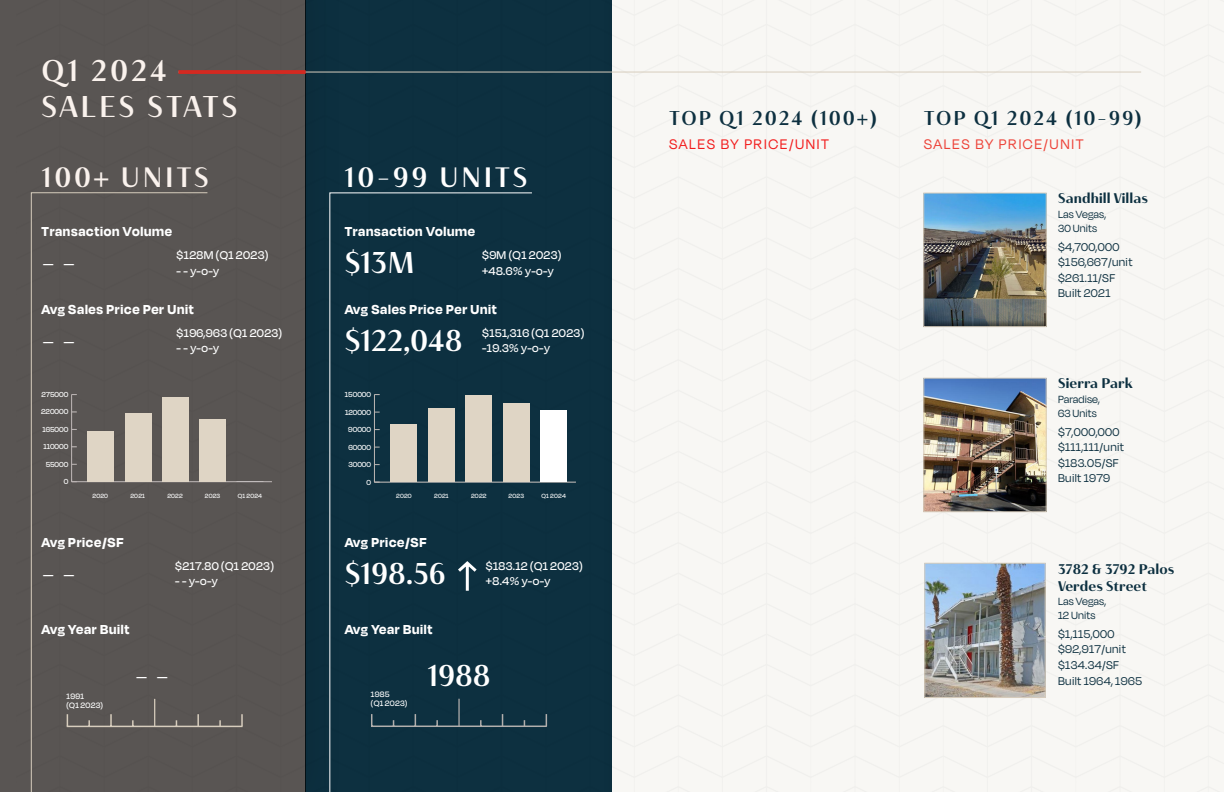
<style>
.page{position:relative;width:1224px;height:792px;background:#fff}
.page>*{position:absolute;margin:0;border:0;box-sizing:border-box;transform-origin:0 0}
.t1{font:30px "Haboro Contrast Nor Med";color:#fff}
.t2{font:30px/36px "Haboro Contrast Nor Med";letter-spacing:.1em;color:#faf2ed}
.t3{font:28px "Haboro Contrast Nor Med";letter-spacing:.1em;color:#fff}
.t4{font:28px "Haboro Contrast Nor Med";letter-spacing:.1em;color:#faf2ed}
.t5{font:20px "Haboro Contrast Nor Med";letter-spacing:.1em;color:#0d3040}
.t6{font:16px "Degular Display";letter-spacing:.1em;color:#f21c1c}
.t7{font:16px "Degular Display";letter-spacing:.1em;color:#ed4238}
.t8{font:700 15px "Degular Display";letter-spacing:.05em;color:#fff}
.t9{font:14px/16.8px "Haboro Contrast Nor Bol";letter-spacing:.01em;color:#0d3040}
.t10{font:500 13px/15.6px "Degular Display";letter-spacing:.03em;color:#fff}
.t11{font:13px/15.6px "Degular Display";letter-spacing:.03em;color:#0d3040}
.t12{font:12px/14.4px "Degular Display";letter-spacing:.01em;color:#0d3040}
.t13{font:500 9px/9px "Degular Display";letter-spacing:.03em;color:#fff}
.t14{font:500 8.4px "Degular Display";color:#fff}
.t15{font:500 7px "Degular Display";letter-spacing:.03em;color:#fff}
</style>
<div class="page">
<div style="left:306px;top:0;width:306px;height:792px;background:#0d3040"></div>
<div style="left:0;top:0;width:306px;height:792px;background:#595553"></div>
<svg style="left:31px;top:192px;width:177px;height:600px"></svg>
<svg style="left:329px;top:192px;width:204px;height:600px"></svg>
<hr style="left:67px;top:726px;width:176px;height:1px;background:#d7cdbd">
<svg style="left:67px;top:714px;width:1px;height:12px"></svg>
<svg style="left:88px;top:720px;width:2px;height:6px"></svg>
<svg style="left:110px;top:714px;width:2px;height:12px"></svg>
<svg style="left:132px;top:720px;width:2px;height:6px"></svg>
<svg style="left:154px;top:699px;width:1px;height:27px"></svg>
<svg style="left:197px;top:714px;width:2px;height:12px"></svg>
<svg style="left:219px;top:720px;width:2px;height:6px"></svg>
<svg style="left:241px;top:714px;width:2px;height:12px"></svg>
<hr style="left:371px;top:726px;width:176px;height:1px;background:#b2afad">
<svg style="left:371px;top:714px;width:1px;height:12px"></svg>
<svg style="left:415px;top:714px;width:1px;height:12px"></svg>
<svg style="left:436px;top:720px;width:2px;height:6px"></svg>
<svg style="left:480px;top:720px;width:2px;height:6px"></svg>
<hr style="left:458px;top:699px;width:2px;height:27px;background:#b2afad">
<svg style="left:502px;top:714px;width:1px;height:12px"></svg>
<svg style="left:546px;top:714px;width:1px;height:12px"></svg>
<div style="left:612px;top:0;width:612px;height:792px;background:#f8f7f4"></div>
<img style="left:925px;top:195px;width:120px;height:130px">
<div style="left:923px;top:193px;width:124px;height:134px;border:1px solid #d7cdbd"></div>
<img style="left:925px;top:380px;width:120px;height:130px">
<div style="left:923px;top:378px;width:124px;height:134px;border:1px solid #d7cdbd"></div>
<img style="left:926px;top:565px;width:118px;height:131px">
<div style="left:924px;top:563px;width:122px;height:135px;border:1px solid #d7cdbd"></div>
<hr style="left:178px;top:72px;width:963px;height:1px;background:#d7cdbd">
<hr style="left:178px;top:70px;width:128px;height:4px;background:#cc2b23">
<hr style="left:72px;top:481px;width:200px;height:1px;background:#bdb6b5">
<hr style="left:71px;top:395px;width:1px;height:87px;background:#bdb6b5">
<div style="left:200px;top:419px;width:26px;height:63px;background:#dfd5c5"></div>
<div style="left:162px;top:397px;width:26px;height:85px;background:#dfd5c5"></div>
<div style="left:125px;top:413px;width:26px;height:69px;background:#dfd5c5"></div>
<div style="left:88px;top:432px;width:26px;height:50px;background:#dfd5c5"></div>
<hr style="left:374px;top:482px;width:202px;height:1px;background:#bcb7b4">
<hr style="left:374px;top:395px;width:1px;height:87px;background:#bcb7b4">
<svg style="left:374px;top:480px;width:6px;height:3px"></svg>
<div style="left:540px;top:411px;width:27px;height:71px;background:#fff"></div>
<div style="left:503px;top:404px;width:26px;height:78px;background:#dfd5c5"></div>
<div style="left:465px;top:395px;width:27px;height:87px;background:#dfd5c5"></div>
<div style="left:428px;top:408px;width:26px;height:74px;background:#dfd5c5"></div>
<div style="left:390px;top:425px;width:27px;height:57px;background:#dfd5c5"></div>
<svg style="left:455px;top:559px;width:25px;height:35px"></svg>
<h1 class="t2" style="left:42px;top:52px;width:197px">Q1 2024<br>SALES STATS</h1>
<h2 class="t4" style="left:42px;top:159px;width:169px">100+ UNITS</h2>
<h2 class="t3" style="left:345px;top:159px;width:184px">10-99 UNITS</h2>
<p class="t8" style="left:42px;top:223px;width:132px">Transaction Volume</p>
<p class="t8" style="left:345px;top:223px;width:132px">Transaction Volume</p>
<h1 class="t1" style="left:42px;top:244px;width:36px">- -</h1>
<p class="t10" style="left:177px;top:247px;width:93px">$128M (Q1 2023)</p>
<p class="t10" style="left:177px;top:263px;width:44px">- - y-o-y</p>
<h1 class="t1" style="left:345px;top:244px;width:72px">$13M</h1>
<p class="t10" style="left:482px;top:247px;width:81px">$9M (Q1 2023) +48.6% y-o-y</p>
<p class="t8" style="left:42px;top:301px;width:154px">Avg Sales Price Per Unit</p>
<p class="t8" style="left:345px;top:301px;width:154px">Avg Sales Price Per Unit</p>
<h1 class="t1" style="left:42px;top:322px;width:36px">- -</h1>
<p class="t10" style="left:177px;top:325px;width:107px">$196,963 (Q1 2023)</p>
<p class="t10" style="left:177px;top:340px;width:44px">- - y-o-y</p>
<h1 class="t1" style="left:345px;top:322px;width:119px">$122,048</h1>
<p class="t10" style="left:482px;top:325px;width:104px">$151,316 (Q1 2023) -19.3% y-o-y</p>
<p class="t14" style="left:42px;top:390px;width:28px">275000</p>
<p class="t14" style="left:345px;top:390px;width:28px">150000</p>
<p class="t14" style="left:41px;top:407px;width:29px">220000</p>
<p class="t14" style="left:345px;top:407px;width:28px">120000</p>
<p class="t14" style="left:42px;top:424px;width:27px">165000</p>
<p class="t14" style="left:348px;top:425px;width:24px">90000</p>
<p class="t14" style="left:43px;top:442px;width:26px">110000</p>
<p class="t14" style="left:348px;top:442px;width:24px">60000</p>
<p class="t14" style="left:46px;top:459px;width:24px">55000</p>
<p class="t14" style="left:348px;top:460px;width:24px">30000</p>
<p class="t14" style="left:64px;top:477px;width:6px">0</p>
<p class="t14" style="left:367px;top:477px;width:6px">0</p>
<p class="t15" style="left:92px;top:492px;width:17px">2020</p>
<p class="t15" style="left:130px;top:492px;width:16px">2021</p>
<p class="t15" style="left:167px;top:492px;width:17px">2022</p>
<p class="t15" style="left:205px;top:492px;width:17px">2023</p>
<p class="t15" style="left:238px;top:492px;width:26px">Q1 2024</p>
<p class="t15" style="left:396px;top:492px;width:17px">2020</p>
<p class="t15" style="left:434px;top:492px;width:16px">2021</p>
<p class="t15" style="left:471px;top:492px;width:17px">2022</p>
<p class="t15" style="left:509px;top:492px;width:17px">2023</p>
<p class="t15" style="left:542px;top:492px;width:26px">Q1 2024</p>
<p class="t8" style="left:42px;top:534px;width:84px">Avg Price/SF</p>
<h1 class="t1" style="left:42px;top:555px;width:36px">- -</h1>
<p class="t8" style="left:42px;top:620px;width:89px">Avg Year Built</p>
<p class="t10" style="left:175px;top:558px;width:100px">$217.80 (Q1 2023)</p>
<p class="t10" style="left:175px;top:573px;width:44px">- - y-o-y</p>
<p class="t13" style="left:67px;top:692px;width:38px">1991<br>(Q1 2023)</p>
<h1 class="t1" style="left:135px;top:657px;width:36px">- -</h1>
<p class="t8" style="left:345px;top:534px;width:84px">Avg Price/SF</p>
<h1 class="t1" style="left:345px;top:555px;width:103px">$198.56</h1>
<p class="t10" style="left:486px;top:558px;width:98px">$183.12 (Q1 2023) +8.4% y-o-y</p>
<p class="t8" style="left:345px;top:620px;width:89px">Avg Year Built</p>
<p class="t13" style="left:371px;top:690px;width:38px">1985<br>(Q1 2023)</p>
<h1 class="t1" style="left:427px;top:657px;width:65px">1988</h1>
<h3 class="t5" style="left:669px;top:106px;width:209px">TOP Q1 2024 (100+)</h3>
<p class="t6" style="left:669px;top:135px;width:161px">SALES BY PRICE/UNIT</p>
<h3 class="t5" style="left:924px;top:106px;width:219px">TOP Q1 2024 (10-99)</h3>
<p class="t7" style="left:924px;top:135px;width:161px">SALES BY PRICE/UNIT</p>
<p class="t9" style="left:1058px;top:190px;width:92px">Sandhill Villas</p>
<p class="t12" style="left:1058px;top:207px;width:49px">Las Vegas,<br>30 Units</p>
<p class="t11" style="left:1058px;top:239px;width:76px">$4,700,000 $156,667/unit $261.11/SF<br>Built 2021</p>
<p class="t9" style="left:1058px;top:375px;width:76px">Sierra Park</p>
<p class="t12" style="left:1058px;top:391px;width:43px">Paradise,<br>63 Units</p>
<p class="t11" style="left:1058px;top:423px;width:67px">$7,000,000 $111,111/unit $183.05/SF<br>Built 1979</p>
<p class="t9" style="left:1058px;top:560px;width:118px">3782 &amp; 3792 Palos<br>Verdes Street</p>
<p class="t12" style="left:1058px;top:594px;width:49px">Las Vegas,<br>12 Units</p>
<p class="t11" style="left:1058px;top:626px;width:85px">$1,115,000 $92,917/unit $134.34/SF<br>Built 1964, 1965</p>
</div>
